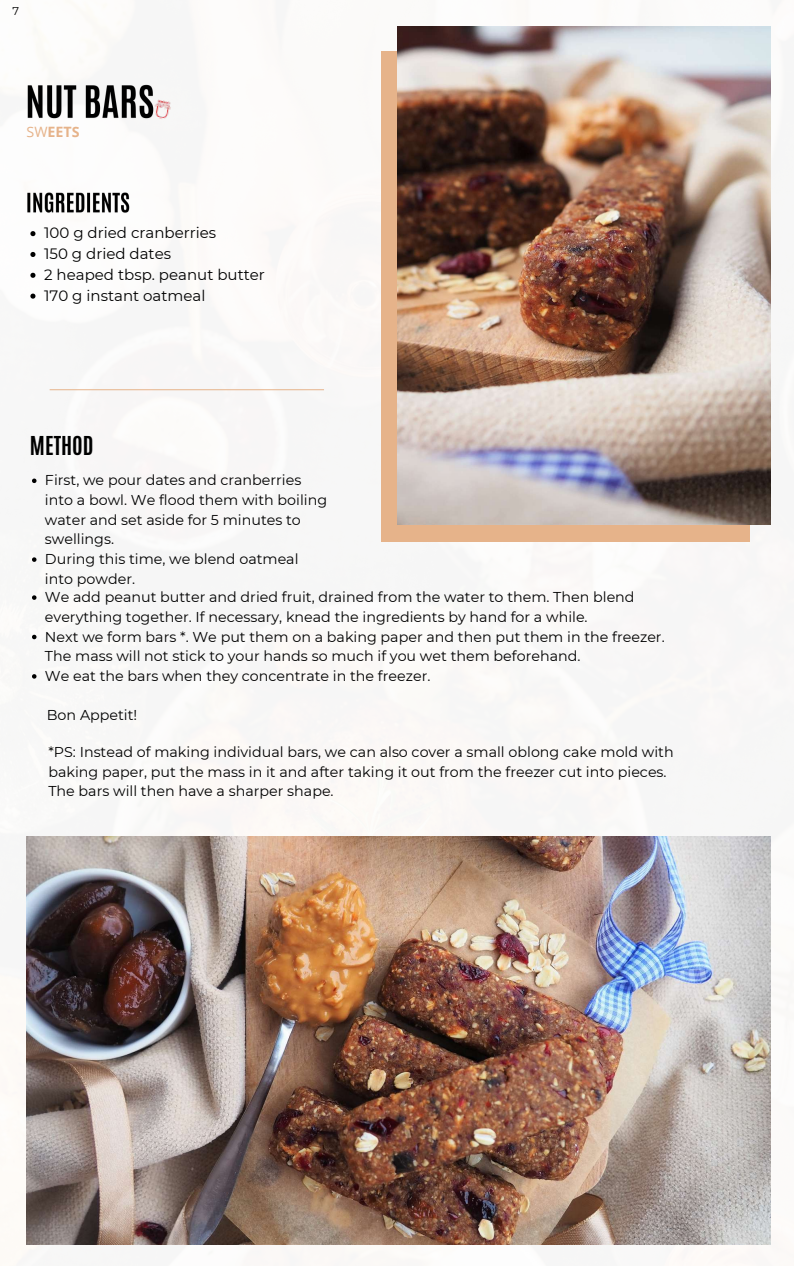
<style>
.page{position:relative;width:794px;height:1266px;background:#fff}
.page>*{position:absolute;margin:0;border:0;box-sizing:border-box;transform-origin:0 0}
.t1{font:700 21.75px "Antonio";color:#000}
.t2{font:15px/20.9px "Montserrat";color:#000}
.t3{font:14.25px/19.7px "Montserrat";color:#000}
.t4{font:700 14.25px "Open Sans";color:#e6b38a}
.t5{font:11.25px "Montserrat";color:#000}
.s1{font-weight:400}
</style>
<div class="page">
<div style="left:380px;top:51px;width:368px;height:491px;background:#e6b38a"></div>
<hr style="left:50px;top:389px;width:274px;height:1px;background:#e6b38a">
<img style="left:26px;top:837px;width:744px;height:407px">
<img style="left:27px;top:84px;width:127px;height:36px">
<img style="left:152px;top:99px;width:19px;height:21px">
<img style="left:397px;top:27px;width:373px;height:497px">
<svg style="left:30px;top:231px;width:5px;height:5px"></svg>
<svg style="left:30px;top:252px;width:5px;height:5px"></svg>
<svg style="left:30px;top:273px;width:5px;height:5px"></svg>
<svg style="left:30px;top:294px;width:5px;height:5px"></svg>
<img style="left:27px;top:192px;width:103px;height:21px">
<svg style="left:32px;top:478px;width:4px;height:5px"></svg>
<svg style="left:32px;top:557px;width:4px;height:5px"></svg>
<svg style="left:32px;top:595px;width:4px;height:5px"></svg>
<svg style="left:32px;top:635px;width:4px;height:4px"></svg>
<svg style="left:32px;top:674px;width:4px;height:4px"></svg>
<p class="t5" style="left:12px;top:4px;width:8px">7</p>
<p class="t4" style="left:27px;top:122px;width:55px"><span class="s1">SW</span>EETS</p>
<p class="t2" style="left:44px;top:223px;width:222px">100 g dried cranberries<br>150 g dried dates<br>2 heaped tbsp. peanut butter<br>170 g instant oatmeal</p>
<h1 class="t1" style="left:30px;top:430px;width:65px">METHOD</h1>
<p class="t3" style="left:45px;top:470px;width:283px">First, we pour dates and cranberries into a bowl. We flood them with boiling water and set aside for 5 minutes to swellings.<br>During this time, we blend oatmeal into powder.</p>
<p class="t3" style="left:45px;top:587px;width:621px">We add peanut butter and dried fruit, drained from the water to them. Then blend everything together. If necessary, knead the ingredients by hand for a while.<br>Next we form bars *. We put them on a baking paper and then put them in the freezer.<br>The mass will not stick to your hands so much if you wet them beforehand.<br>We eat the bars when they concentrate in the freezer.</p>
<p class="t3" style="left:47px;top:705px;width:92px">Bon Appetit!</p>
<p class="t3" style="left:48px;top:742px;width:626px">*PS: Instead of making individual bars, we can also cover a small oblong cake mold with baking paper, put the mass in it and after taking it out from the freezer cut into pieces.<br>The bars will then have a sharper shape.</p>
</div>
